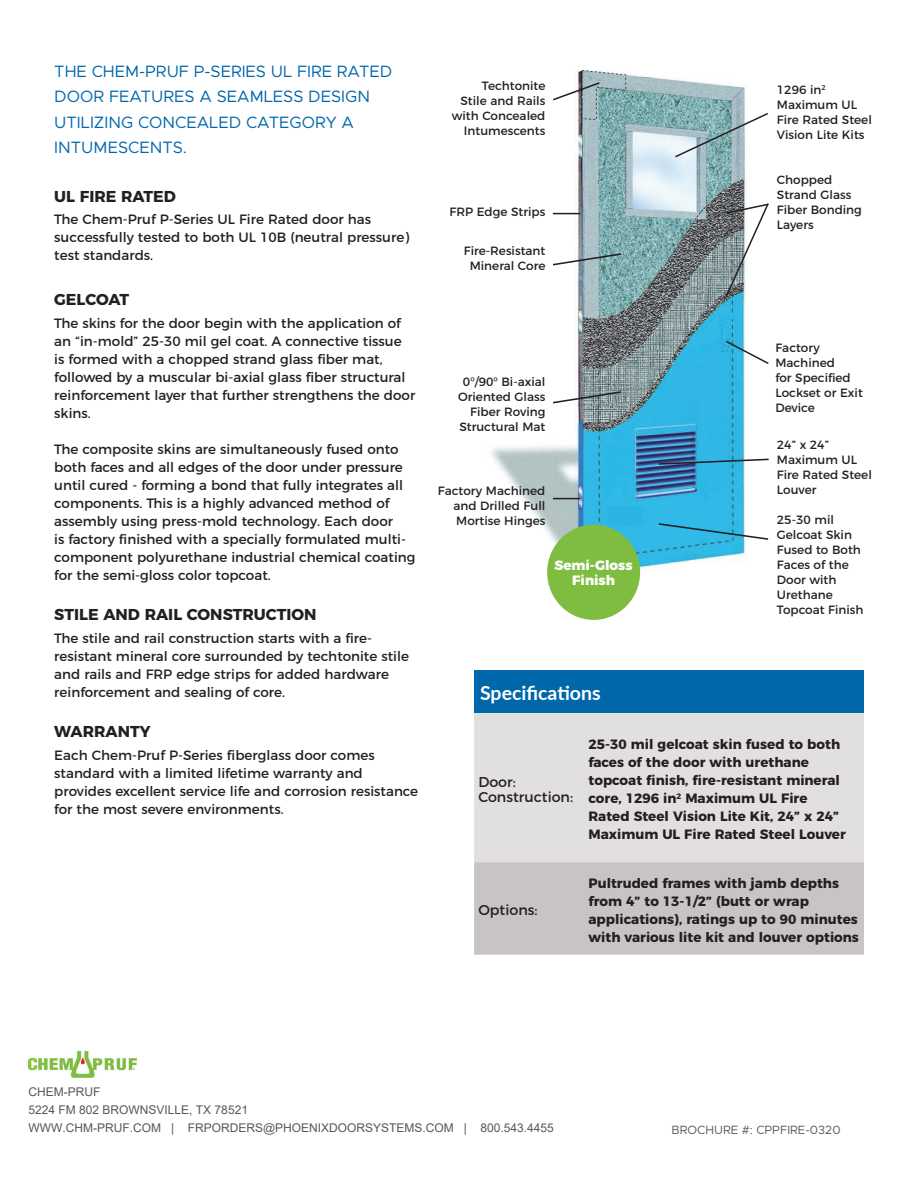
<style>
.page{position:relative;width:918px;height:1188px;background:#fff}
.page>*{position:absolute;margin:0;border:0;box-sizing:border-box;transform-origin:0 0}
.Table_title_header{font:700 19.5px "Lato";color:#fff}
.t1{font:16.5px/25.5px "Metropolis";color:#0067ab}
.t2{font:700 15.75px "Montserrat";color:#231f20}
.Table_text_light{font:14.25px/15px "Montserrat";color:#231f20}
.t3{font:13.5px/18px "Montserrat";color:#231f20}
.Table_text_bold{font:700 13.5px/18px "Montserrat";color:#231f20}
.Body_Text{font:800 13.5px "Montserrat";color:#fff}
.Body_Text-2{font:12px/15px "Montserrat";color:#231f20}
.t4{font:12px/18px "Arial";color:#57585a}
.Contact_details_blac{font:12px "Metropolis";color:#57585a}
.s1{font-family:"Source Sans Pro"}
</style>
<div class="page">
<div style="left:474px;top:671px;width:390px;height:42px;background:#0067ab"></div>
<div style="left:474px;top:713px;width:390px;height:149px;background:#e2e0df"></div>
<div style="left:474px;top:862px;width:390px;height:93px;background:#c8c4c4"></div>
<img style="left:491px;top:71px;width:256px;height:511px">
<svg style="left:551px;top:81px;width:50px;height:21px"></svg>
<svg style="left:553px;top:213px;width:27px;height:1px"></svg>
<svg style="left:551px;top:252px;width:72px;height:14px"></svg>
<svg style="left:551px;top:390px;width:72px;height:14px"></svg>
<svg style="left:553px;top:498px;width:27px;height:1px"></svg>
<svg style="left:725px;top:202px;width:44px;height:95px"></svg>
<svg style="left:724px;top:340px;width:45px;height:25px"></svg>
<svg style="left:657px;top:458px;width:112px;height:8px"></svg>
<svg style="left:657px;top:522px;width:112px;height:19px"></svg>
<svg style="left:674px;top:112px;width:94px;height:47px"></svg>
<div style="left:547px;top:525px;width:93px;height:95px;background:#7fbd41;border-radius:50%"></div>
<img style="left:27px;top:1050px;width:110px;height:28px">
<p class="t1" style="left:54px;top:58px;width:340px">THE CHEM-PRUF P-SERIES UL FIRE RATED<br>DOOR FEATURES A SEAMLESS DESIGN<br>UTILIZING CONCEALED CATEGORY A<br>INTUMESCENTS.</p>
<p class="t2" style="left:54px;top:183px;width:123px">UL FIRE RATED</p>
<p class="t3" style="left:54px;top:209px;width:356px">The Chem-Pruf P-Series UL Fire Rated door has successfully tested to both UL 10B (neutral pressure) test standards.</p>
<p class="t2" style="left:54px;top:287px;width:76px">GELCOAT</p>
<p class="t3" style="left:54px;top:313px;width:363px">The skins for the door begin with the application of an “in-mold” 25-30 mil gel coat. A connective tissue<br>is formed with a chopped strand glass fiber mat, followed by a muscular bi-axial glass fiber structural reinforcement layer that further strengthens the door skins.</p>
<p class="t3" style="left:54px;top:439px;width:363px">The composite skins are simultaneously fused onto both faces and all edges of the door under pressure until cured - forming a bond that fully integrates all components. This is a highly advanced method of assembly using press-mold technology. Each door<br>is factory finished with a specially formulated multi&shy;component polyurethane industrial chemical coating for the semi-gloss color topcoat.</p>
<p class="t2" style="left:54px;top:602px;width:264px">STILE AND RAIL CONSTRUCTION</p>
<p class="t3" style="left:54px;top:628px;width:356px">The stile and rail construction starts with a fire&shy;resistant mineral core surrounded by techtonite stile and rails and FRP edge strips for added hardware reinforcement and sealing of core.</p>
<p class="t2" style="left:54px;top:719px;width:98px">WARRANTY</p>
<p class="t3" style="left:54px;top:745px;width:365px">Each Chem-Pruf P-Series fiberglass door comes standard with a limited lifetime warranty and provides excellent service life and corrosion resistance for the most severe environments.</p>
<p class="Body_Text-2" style="left:452px;top:78px;width:95px;text-align:right">Techtonite<br>Stile and Rails with Concealed<br>Intumescents</p>
<p class="Body_Text-2" style="left:450px;top:204px;width:97px">FRP Edge Strips</p>
<p class="Body_Text-2" style="left:464px;top:243px;width:83px;text-align:center">Fire-Resistant<br>Mineral Core</p>
<p class="Body_Text-2" style="left:463px;top:373px;width:84px">0<span class="s1">ᵒ</span>/90<span class="s1">ᵒ</span> Bi-axial</p>
<p class="Body_Text-2" style="left:458px;top:388px;width:89px;text-align:right">Oriented Glass<br>Fiber Roving<br>Structural Mat</p>
<p class="Body_Text-2" style="left:454px;top:483px;width:93px;text-align:justify;text-indent:-16px">Factory Machined and Drilled Full Mortise Hinges</p>
<p class="Body_Text" style="left:555px;top:555px;width:80px">Semi-Gloss</p>
<p class="Body_Text" style="left:572px;top:570px;width:44px">Finish</p>
<p class="Table_title_header" style="left:480px;top:678px;width:122px">Specifications</p>
<p class="Body_Text-2" style="left:777px;top:81px;width:96px">1296 in<sup>2<br></sup>Maximum UL<br>Fire Rated Steel<br>Vision Lite Kits</p>
<p class="Body_Text-2" style="left:777px;top:171px;width:87px">Chopped<br>Strand Glass<br>Fiber Bonding<br>Layers</p>
<p class="Body_Text-2" style="left:775px;top:339px;width:89px">Factory<br>Machined<br>for Specified<br>Lockset or Exit<br>Device</p>
<p class="Body_Text-2" style="left:777px;top:437px;width:96px">24” x 24”<br>Maximum UL<br>Fire Rated Steel<br>Louver</p>
<p class="Body_Text-2" style="left:777px;top:512px;width:88px">25-30 mil<br>Gelcoat Skin<br>Fused to Both<br>Faces of the<br>Door with<br>Urethane<br>Topcoat Finish</p>
<p class="Table_text_light" style="left:478px;top:773px;width:96px">Door:<br>Construction:</p>
<p class="Table_text_light" style="left:478px;top:902px;width:61px">Options:</p>
<p class="Table_text_bold" style="left:589px;top:734px;width:259px">25-30 mil gelcoat skin fused to both faces of the door with urethane topcoat finish, fire-resistant mineral core, 1296 in<sup>2</sup> Maximum UL Fire Rated Steel Vision Lite Kit, 24” x 24” Maximum UL Fire Rated Steel Louver</p>
<p class="Table_text_bold" style="left:589px;top:873px;width:272px">Pultruded frames with jamb depths from 4” to 13-1/2” (butt or wrap applications), ratings up to 90 minutes with various lite kit and louver options</p>
<p class="t4" style="left:29px;top:1083px;width:527px">CHEM-PRUF<br>5224 FM 802 BROWNSVILLE, TX 78521<br>WWW.CHM-PRUF.COM | FRPORDERS@PHOENIXDOORSYSTEMS.COM | 800.543.4455</p>
<p class="Contact_details_blac" style="left:672px;top:1122px;width:170px">BROCHURE #: CPPFIRE-0320</p>
</div>
